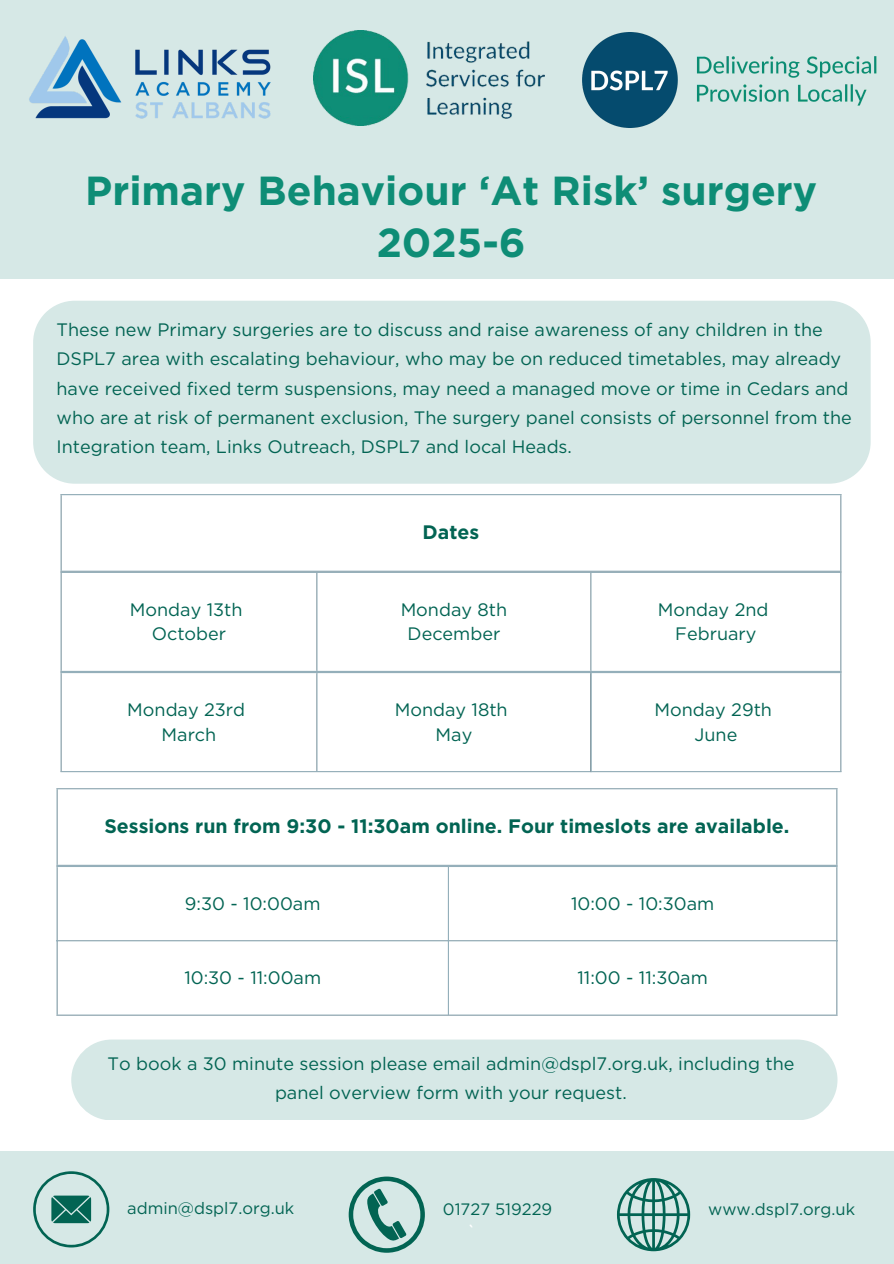
<style>
.page{position:relative;width:894px;height:1264px;background:#fff}
.page>*{position:absolute;margin:0;border:0;box-sizing:border-box;transform-origin:0 0}
.t1{font:700 40.5px/51.8px "Gotham";color:#0e8d76;text-align:center}
.t2{font:700 19.5px "Gotham";color:#026453}
.t3{font:18px/29.2px "Gotham";color:#026453}
.t4{font:16.5px "Gotham";color:#026453}
.t5{font:700 14.7px "Lora";color:#fff}
</style>
<div class="page">
<hr style="left:60px;top:573px;width:2px;height:98px;background:#94afba">
<hr style="left:316px;top:573px;width:1px;height:98px;background:#94afba">
<hr style="left:590px;top:573px;width:1px;height:98px;background:#94afba">
<hr style="left:840px;top:573px;width:1px;height:98px;background:#94afba">
<hr style="left:60px;top:571px;width:781px;height:2px;background:#94afba">
<hr style="left:60px;top:671px;width:781px;height:1px;background:#94afba">
<hr style="left:60px;top:495px;width:2px;height:75px;background:#94afba">
<hr style="left:840px;top:495px;width:1px;height:75px;background:#94afba">
<hr style="left:60px;top:494px;width:781px;height:1px;background:#94afba">
<hr style="left:60px;top:570px;width:781px;height:1px;background:#94afba">
<hr style="left:56px;top:789px;width:2px;height:75px;background:#94afba">
<hr style="left:836px;top:789px;width:1px;height:75px;background:#94afba">
<hr style="left:56px;top:788px;width:781px;height:1px;background:#94afba">
<hr style="left:56px;top:864px;width:781px;height:1px;background:#94afba">
<hr style="left:56px;top:867px;width:2px;height:147px;background:#94afba">
<hr style="left:447px;top:867px;width:2px;height:147px;background:#94afba">
<hr style="left:836px;top:867px;width:1px;height:147px;background:#94afba">
<hr style="left:56px;top:865px;width:781px;height:2px;background:#94afba">
<hr style="left:56px;top:940px;width:781px;height:1px;background:#94afba">
<hr style="left:56px;top:1014px;width:781px;height:1px;background:#94afba">
<div style="left:0;top:0;width:893px;height:279px;background:#d6e8e6"></div>
<div style="left:33px;top:301px;width:837px;height:182px;background:#d6e8e6"></div>
<div style="left:71px;top:1039px;width:766px;height:81px;background:#d6e8e6;border-radius:40px"></div>
<div style="left:0;top:1151px;width:893px;height:112px;background:#d6e8e6"></div>
<svg style="left:33px;top:1171px;width:76px;height:76px"></svg>
<svg style="left:348px;top:1176px;width:77px;height:76px"></svg>
<svg style="left:617px;top:1178px;width:73px;height:73px"></svg>
<hr style="left:60px;top:673px;width:2px;height:98px;background:#94afba">
<hr style="left:316px;top:673px;width:1px;height:98px;background:#94afba">
<hr style="left:60px;top:672px;width:531px;height:1px;background:#94afba">
<hr style="left:60px;top:771px;width:531px;height:1px;background:#94afba">
<img style="left:582px;top:32px;width:301px;height:96px">
<img style="left:314px;top:31px;width:230px;height:94px">
<img style="left:0;top:11px;width:314px;height:135px">
<hr style="left:590px;top:673px;width:1px;height:98px;background:#94afba">
<hr style="left:840px;top:673px;width:1px;height:98px;background:#94afba">
<hr style="left:590px;top:672px;width:251px;height:1px;background:#94afba">
<hr style="left:590px;top:771px;width:251px;height:1px;background:#94afba">
<p class="t1" style="left:85px;top:165px;width:733px">Primary Behaviour ‘At Risk’ surgery<br>2025-6</p>
<p class="t3" style="left:56px;top:315px;width:796px">These new Primary surgeries are to discuss and raise awareness of any children in the DSPL7 area with escalating behaviour, who may be on reduced timetables, may already have received fixed term suspensions, may need a managed move or time in Cedars and who are at risk of permanent exclusion, The surgery panel consists of personnel from the Integration team, Links Outreach, DSPL7 and local Heads.</p>
<p class="t3" style="left:130px;top:594px;width:114px">Monday 13th</p>
<p class="t3" style="left:152px;top:619px;width:76px">October</p>
<p class="t3" style="left:127px;top:694px;width:119px">Monday 23rd</p>
<p class="t3" style="left:161px;top:719px;width:56px">March</p>
<p class="t2" style="left:422px;top:520px;width:58px">Dates</p>
<p class="t3" style="left:400px;top:594px;width:108px">Monday 8th</p>
<h1 class="t3" style="left:407px;top:619px;width:94px">December</h1>
<p class="t3" style="left:394px;top:694px;width:114px">Monday 18th</p>
<p class="t3" style="left:435px;top:719px;width:38px">May</p>
<p class="t3" style="left:657px;top:594px;width:112px">Monday 2nd</p>
<p class="t3" style="left:675px;top:619px;width:83px">February</p>
<p class="t3" style="left:654px;top:694px;width:119px">Monday 29th</p>
<p class="t3" style="left:694px;top:719px;width:44px">June</p>
<p class="t2" style="left:104px;top:814px;width:686px">Sessions run from 9:30 - 11:30am online. Four timeslots are available.</p>
<p class="t3" style="left:185px;top:888px;width:137px">9:30 - 10:00am</p>
<p class="t3" style="left:571px;top:888px;width:145px">10:00 - 10:30am</p>
<p class="t3" style="left:184px;top:963px;width:138px">10:30 - 11:00am</p>
<p class="t3" style="left:577px;top:963px;width:132px">11:00 - 11:30am</p>
<p class="t3" style="left:107px;top:1049px;width:688px;text-align:center">To book a 30 minute session please email admin@dspl7.org.uk, including the panel overview form with your request.</p>
<p class="t4" style="left:127px;top:1198px;width:168px">admin@dspl7.org.uk</p>
<p class="t4" style="left:443px;top:1199px;width:111px">01727 519229</p>
<p class="t4" style="left:708px;top:1199px;width:148px">www.dspl7.org.uk</p>
<p class="t5" style="left:469px;top:1220px;width:6px">`</p>
</div>
